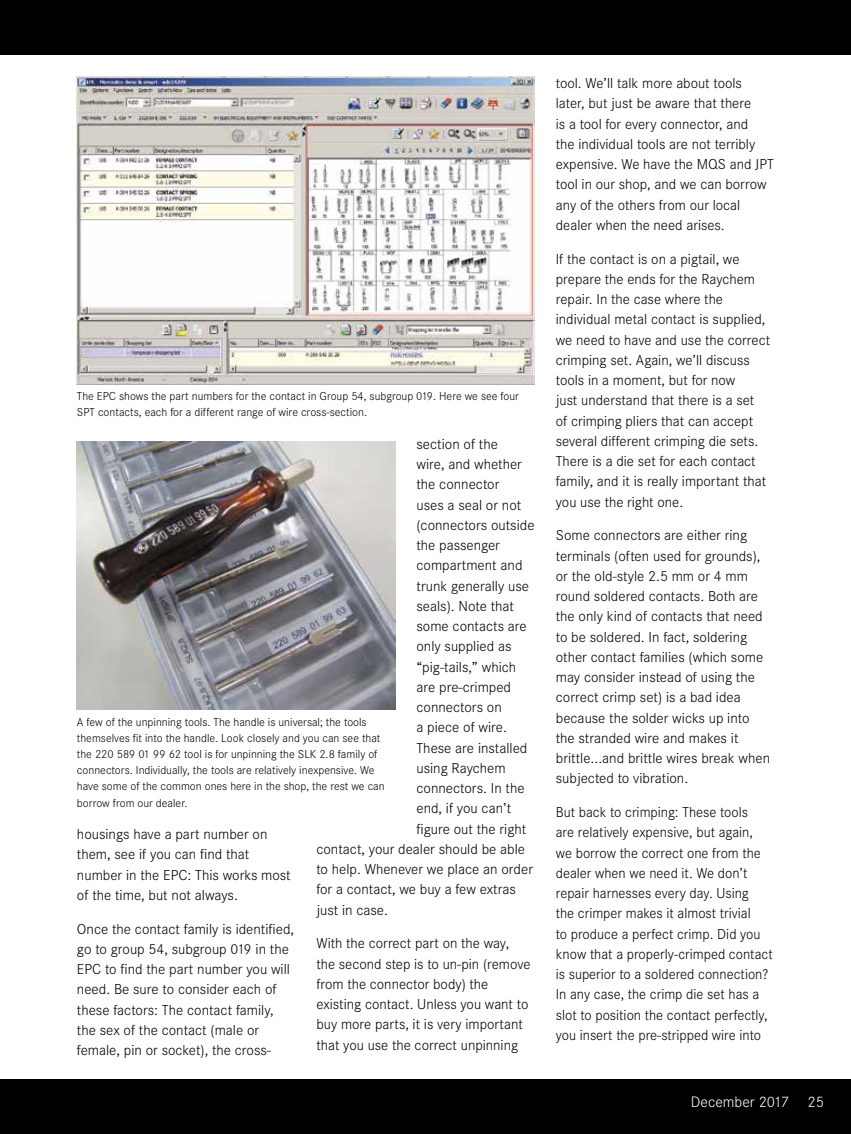
<style>
.page{position:relative;width:851px;height:1134px;background:#fff}
.page>*{position:absolute;margin:0;border:0;box-sizing:border-box;transform-origin:0 0}
.t1{font:300 15.75px "Corporate S";color:#fff}
.t2{font:300 15px/20.2px "Corporate S";color:#000}
.t3{font:300 12px/16.2px "Corporate S";color:#000}
</style>
<div class="page">
<div style="left:0;top:1079px;width:850px;height:55px;background:#000"></div>
<div style="left:0;top:0;width:850px;height:55px;background:#000"></div>
<img style="left:77px;top:77px;width:457px;height:307px">
<img style="left:77px;top:441px;width:318px;height:269px">
<p class="t3" style="left:77px;top:388px;width:443px">The EPC shows the part numbers for the contact in Group 54, subgroup 019. Here we see four<br>SPT contacts, each for a different range of wire cross-section.</p>
<p class="t2" style="left:416px;top:434px;width:83px">section of the</p>
<p class="t2" style="left:416px;top:454px;width:107px">wire, and whether</p>
<p class="t2" style="left:416px;top:475px;width:84px">the connector</p>
<p class="t2" style="left:416px;top:495px;width:106px">uses a seal or not</p>
<p class="t2" style="left:416px;top:515px;width:120px">(connectors outside</p>
<p class="t2" style="left:416px;top:535px;width:85px">the passenger</p>
<p class="t2" style="left:416px;top:556px;width:108px">compartment and</p>
<p class="t2" style="left:416px;top:576px;width:114px">trunk generally use</p>
<p class="t2" style="left:416px;top:596px;width:99px">seals). Note that</p>
<p class="t2" style="left:416px;top:616px;width:112px">some contacts are</p>
<p class="t2" style="left:416px;top:637px;width:96px">only supplied as</p>
<p class="t2" style="left:416px;top:657px;width:101px">“pig-tails,” which</p>
<p class="t2" style="left:416px;top:677px;width:96px">are pre-crimped</p>
<p class="t2" style="left:416px;top:697px;width:87px">connectors on</p>
<p class="t2" style="left:416px;top:718px;width:92px">a piece of wire.</p>
<p class="t2" style="left:416px;top:738px;width:112px">These are installed</p>
<p class="t2" style="left:416px;top:758px;width:91px">using Raychem</p>
<p class="t2" style="left:416px;top:778px;width:110px">connectors. In the</p>
<p class="t2" style="left:416px;top:799px;width:96px">end, if you can’t</p>
<p class="t2" style="left:416px;top:819px;width:111px">figure out the right</p>
<p class="t2" style="left:316px;top:839px;width:210px">contact, your dealer should be able</p>
<p class="t2" style="left:316px;top:859px;width:218px">to help. Whenever we place an order</p>
<p class="t2" style="left:316px;top:880px;width:201px">for a contact, we buy a few extras</p>
<p class="t2" style="left:316px;top:900px;width:73px">just in case.</p>
<p class="t2" style="left:316px;top:934px;width:215px">With the correct part on the way, the second step is to un-pin (remove from the connector body) the existing contact. Unless you want to buy more parts, it is very important that you use the correct unpinning</p>
<p class="t3" style="left:77px;top:714px;width:309px">A few of the unpinning tools. The handle is universal; the tools themselves fit into the handle. Look closely and you can see that the 220 589 01 99 62 tool is for unpinning the SLK 2.8 family of connectors. Individually, the tools are relatively inexpensive. We have some of the common ones here in the shop, the rest we can borrow from our dealer.</p>
<p class="t2" style="left:77px;top:824px;width:215px">housings have a part number on them, see if you can find that number in the EPC: This works most of the time, but not always.</p>
<p class="t2" style="left:77px;top:919px;width:218px">Once the contact family is identified, go to group 54, subgroup 019 in the EPC to find the part number you will need. Be sure to consider each of these factors: The contact family, the sex of the contact (male or female, pin or socket), the cross-</p>
<p class="t2" style="left:556px;top:73px;width:219px">tool. We’ll talk more about tools later, but just be aware that there<br>is a tool for every connector, and<br>the individual tools are not terribly expensive. We have the MQS and JPT tool in our shop, and we can borrow any of the others from our local dealer when the need arises.</p>
<p class="t2" style="left:556px;top:249px;width:216px">If the contact is on a pigtail, we prepare the ends for the Raychem repair. In the case where the individual metal contact is supplied, we need to have and use the correct crimping set. Again, we’ll discuss tools in a moment, but for now<br>just understand that there is a set<br>of crimping pliers that can accept several different crimping die sets.<br>There is a die set for each contact family, and it is really important that you use the right one.</p>
<p class="t2" style="left:556px;top:526px;width:216px">Some connectors are either ring terminals (often used for grounds), or the old-style 2.5 mm or 4 mm round soldered contacts. Both are the only kind of contacts that need to be soldered. In fact, soldering other contact families (which some may consider instead of using the correct crimp set) is a bad idea because the solder wicks up into the stranded wire and makes it brittle...and brittle wires break when subjected to vibration.</p>
<p class="t2" style="left:556px;top:802px;width:218px">But back to crimping: These tools<br>are relatively expensive, but again, we borrow the correct one from the dealer when we need it. We don’t repair harnesses every day. Using<br>the crimper makes it almost trivial<br>to produce a perfect crimp. Did you know that a properly-crimped contact is superior to a soldered connection?<br>In any case, the crimp die set has a slot to position the contact perfectly, you insert the pre-stripped wire into</p>
<p class="t1" style="left:690px;top:1093px;width:135px">December 2017 25</p>
</div>
